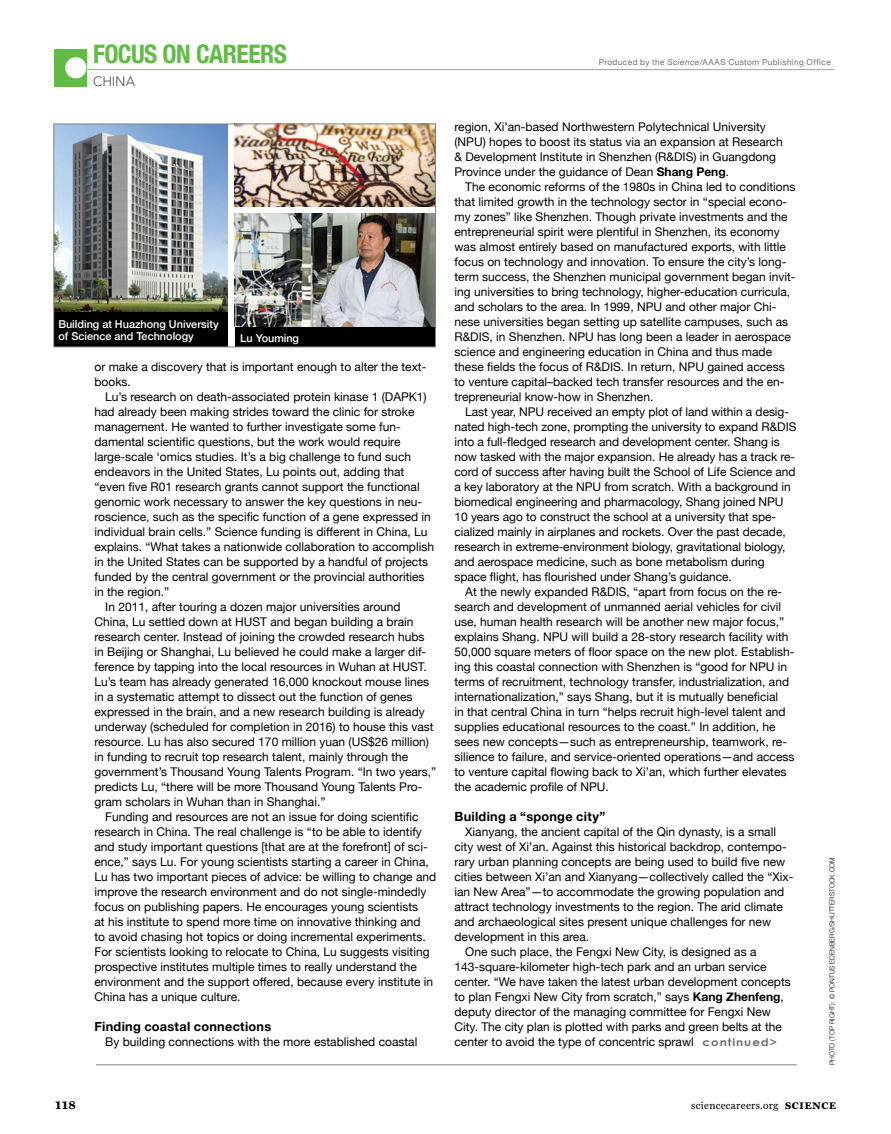
<style>
.page{position:relative;width:891px;height:1134px;background:#fff}
.page>*{position:absolute;margin:0;border:0;box-sizing:border-box;transform-origin:0 0}
.t1{font:700 condensed 25.5px "Helvetica Neue";letter-spacing:-.02em;color:#62bb46}
.t2{font:300 13.5px "Avenir LT";letter-spacing:-.01em;color:#4d4d4f}
.t3{font:700 12.75px "Helvetica Neue";letter-spacing:.02em;color:#000}
.t4{font:12px/15px "Helvetica Neue";color:#000}
.folio{font:700 12px "Miller Daily";color:#000}
.No_Spacing{font:500 10.8px/12.3px "Helvetica Neue";color:#fff}
.t5{font:10.5px "Miller Daily";letter-spacing:.025em;color:#000}
.t6{font:700 10.5px "Century Gothic";letter-spacing:.075em;color:#6d6e71;scale:1.14 1}
.t7{font:8.25px "Helvetica Neue";letter-spacing:.05em;color:#6d6e71}
.t8{font:300 6.75px "Helvetica Neue";color:#000}
.s1{font-style:italic}
.s2{font-weight:700}
.s3{font-weight:700;font-size:9.75px}
</style>
<div class="page">
<hr style="left:82px;top:69px;width:752px;height:1px;background:#8bc86f">
<svg style="left:54px;top:49px;width:33px;height:37px"></svg>
<div style="left:65px;top:57px;width:21px;height:21px;background:#fff;border-radius:50%"></div>
<hr style="left:96px;top:1064px;width:701px;height:1px;background:#808285">
<img style="left:234px;top:214px;width:200px;height:114px">
<img style="left:55px;top:126px;width:172px;height:187px">
<div style="left:235px;top:328px;width:201px;height:19px;background:#000"></div>
<div style="left:54px;top:313px;width:173px;height:34px;background:#000"></div>
<img style="left:234px;top:126px;width:200px;height:81px">
<div style="left:53px;top:124px;width:383px;height:223px;border:1px solid #808285"></div>
<h1 class="t1" style="left:93px;top:33px;width:195px">FOCUS ON CAREERS</h1>
<p class="t2" style="left:93px;top:73px;width:44px">CHINA</p>
<p class="No_Spacing" style="left:58px;top:317px;width:162px">Building at Huazhong University of Science and Technology</p>
<p class="No_Spacing" style="left:240px;top:331px;width:60px">Lu Youming</p>
<p class="t4" style="left:94px;top:359px;width:333px">or make a discovery that is important enough to alter the text&shy;books.</p>
<p class="t4" style="left:94px;top:389px;width:341px;text-indent:11px">Lu’s research on death-associated protein kinase 1 (DAPK1) had already been making strides toward the clinic for stroke management. He wanted to further investigate some fun&shy;damental scientific questions, but the work would require large-scale ‘omics studies. It’s a big challenge to fund such endeavors in the United States, Lu points out, adding that “even five R01 research grants cannot support the functional genomic work necessary to answer the key questions in neu&shy;roscience, such as the specific function of a gene expressed in individual brain cells.” Science funding is different in China, Lu explains. “What takes a nationwide collaboration to accomplish in the United States can be supported by a handful of projects funded by the central government or the provincial authorities in the region.”</p>
<p class="t4" style="left:94px;top:599px;width:343px;text-indent:11px">In 2011, after touring a dozen major universities around China, Lu settled down at HUST and began building a brain research center. Instead of joining the crowded research hubs in Beijing or Shanghai, Lu believed he could make a larger dif&shy;ference by tapping into the local resources in Wuhan at HUST.<br>Lu’s team has already generated 16,000 knockout mouse lines in a systematic attempt to dissect out the function of genes expressed in the brain, and a new research building is already underway (scheduled for completion in 2016) to house this vast resource. Lu has also secured 170 million yuan (US$26 million) in funding to recruit top research talent, mainly through the government’s Thousand Young Talents Program. “In two years,” predicts Lu, “there will be more Thousand Young Talents Pro&shy;gram scholars in Wuhan than in Shanghai.”</p>
<p class="t4" style="left:94px;top:809px;width:343px;text-indent:11px">Funding and resources are not an issue for doing scientific research in China. The real challenge is “to be able to identify and study important questions [that are at the forefront] of sci&shy;ence,” says Lu. For young scientists starting a career in China, Lu has two important pieces of advice: be willing to change and improve the research environment and do not single-mindedly focus on publishing papers. He encourages young scientists<br>at his institute to spend more time on innovative thinking and<br>to avoid chasing hot topics or doing incremental experiments.<br>For scientists looking to relocate to China, Lu suggests visiting prospective institutes multiple times to really understand the environment and the support offered, because every institute in China has a unique culture.</p>
<p class="t3" style="left:94px;top:1016px;width:178px">Finding coastal connections</p>
<p class="t4" style="left:105px;top:1034px;width:314px">By building connections with the more established coastal</p>
<p class="t7" style="left:599px;top:56px;width:234px">Produced by the <span class="s1">Science</span>/AAAS Custom Publishing Office</p>
<p class="t4" style="left:454px;top:119px;width:330px">region, Xi’an-based Northwestern Polytechnical University (NPU) hopes to boost its status via an expansion at Research &amp; Development Institute in Shenzhen (R&amp;DIS) in Guangdong Province under the guidance of Dean <span class="s2">Shang Peng</span>.</p>
<p class="t4" style="left:454px;top:179px;width:342px;text-indent:11px">The economic reforms of the 1980s in China led to conditions that limited growth in the technology sector in “special econo&shy;my zones” like Shenzhen. Though private investments and the entrepreneurial spirit were plentiful in Shenzhen, its economy was almost entirely based on manufactured exports, with little focus on technology and innovation. To ensure the city’s long&shy;term success, the Shenzhen municipal government began invit&shy;ing universities to bring technology, higher-education curricula, and scholars to the area. In 1999, NPU and other major Chi&shy;nese universities began setting up satellite campuses, such as R&amp;DIS, in Shenzhen. NPU has long been a leader in aerospace science and engineering education in China and thus made these fields the focus of R&amp;DIS. In return, NPU gained access to venture capital–backed tech transfer resources and the en&shy;trepreneurial know-how in Shenzhen.</p>
<p class="t4" style="left:454px;top:404px;width:344px;text-indent:11px">Last year, NPU received an empty plot of land within a desig&shy;nated high-tech zone, prompting the university to expand R&amp;DIS into a full-fledged research and development center. Shang is now tasked with the major expansion. He already has a track re&shy;cord of success after having built the School of Life Science and a key laboratory at the NPU from scratch. With a background in biomedical engineering and pharmacology, Shang joined NPU 10 years ago to construct the school at a university that spe&shy;cialized mainly in airplanes and rockets. Over the past decade, research in extreme-environment biology, gravitational biology, and aerospace medicine, such as bone metabolism during space flight, has flourished under Shang’s guidance.</p>
<p class="t4" style="left:454px;top:584px;width:342px;text-indent:11px">At the newly expanded R&amp;DIS, “apart from focus on the re&shy;search and development of unmanned aerial vehicles for civil use, human health research will be another new major focus,” explains Shang. NPU will build a 28-story research facility with 50,000 square meters of floor space on the new plot. Establish&shy;ing this coastal connection with Shenzhen is “good for NPU in terms of recruitment, technology transfer, industrialization, and internationalization,” says Shang, but it is mutually beneficial<br>in that central China in turn “helps recruit high-level talent and supplies educational resources to the coast.” In addition, he sees new concepts—such as entrepreneurship, teamwork, re&shy;silience to failure, and service-oriented operations—and access to venture capital flowing back to Xi’an, which further elevates the academic profile of NPU.</p>
<p class="t3" style="left:454px;top:806px;width:152px">Building a “sponge city”</p>
<p class="t4" style="left:454px;top:824px;width:340px;text-indent:11px">Xianyang, the ancient capital of the Qin dynasty, is a small city west of Xi’an. Against this historical backdrop, contempo&shy;rary urban planning concepts are being used to build five new cities between Xi’an and Xianyang—collectively called the “Xix&shy;ian New Area”—to accommodate the growing population and attract technology investments to the region. The arid climate and archaeological sites present unique challenges for new development in this area.</p>
<p class="t4" style="left:454px;top:944px;width:338px;text-indent:11px">One such place, the Fengxi New City, is designed as a 143-square-kilometer high-tech park and an urban service center. “We have taken the latest urban development concepts to plan Fengxi New City from scratch,” says <span class="s2">Kang Zhenfeng</span>, deputy director of the managing committee for Fengxi New City. The city plan is plotted with parks and green belts at the center to avoid the type of concentric sprawl</p>
<p class="t6" style="left:703px;top:1035px;width:67px">continued&gt;</p>
<p class="t8" style="left:827px;top:1065px;width:210px;rotate:-90deg">PHOTO (TOP RIGHT): © PONTUS EDENBERG/SHUTTERSTOCK.COM</p>
<p class="folio" style="left:56px;top:1098px;width:22px">118</p>
<p class="t5" style="left:691px;top:1100px;width:146px">sciencecareers.org <span class="s3">SCIENCE</span></p>
</div>
